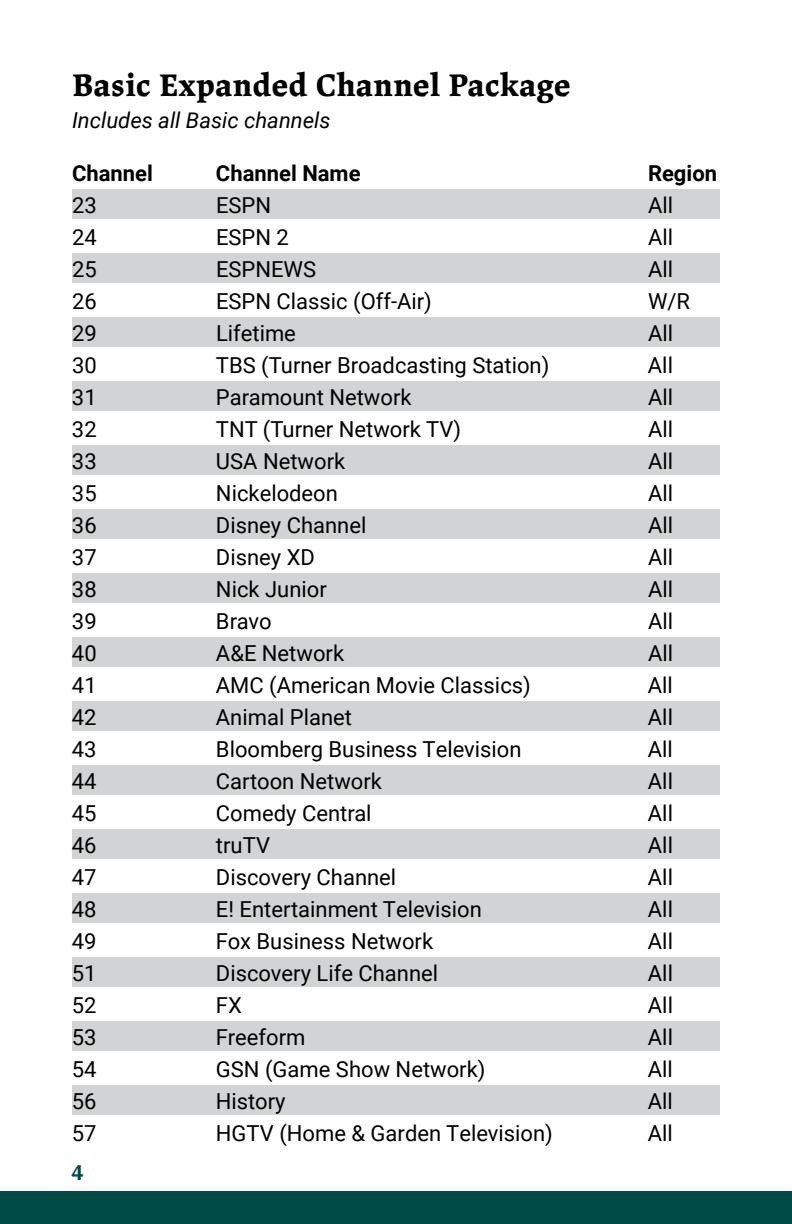
<style>
.page{position:relative;width:792px;height:1224px;background:#fff}
.page>*{position:absolute;margin:0;border:0;box-sizing:border-box;transform-origin:0 0}
.t1{font:700 32px "Lapture";color:#000}
.t2{font:22px "Roboto";color:#000}
.t3{font:italic 22px "Roboto";color:#000}
.t4{font:700 22px "Roboto";color:#000}
.t5{font:700 22px "Lapture";color:#004c46}
</style>
<div class="page">
<div style="left:72px;top:189px;width:648px;height:29px;background:#d1d3d4"></div>
<div style="left:72px;top:253px;width:648px;height:29px;background:#d1d3d4"></div>
<div style="left:72px;top:317px;width:648px;height:29px;background:#d1d3d4"></div>
<div style="left:72px;top:381px;width:648px;height:29px;background:#d1d3d4"></div>
<div style="left:72px;top:445px;width:648px;height:29px;background:#d1d3d4"></div>
<div style="left:72px;top:509px;width:648px;height:29px;background:#d1d3d4"></div>
<div style="left:72px;top:573px;width:648px;height:29px;background:#d1d3d4"></div>
<div style="left:72px;top:637px;width:648px;height:29px;background:#d1d3d4"></div>
<div style="left:72px;top:701px;width:648px;height:29px;background:#d1d3d4"></div>
<div style="left:72px;top:765px;width:648px;height:29px;background:#d1d3d4"></div>
<div style="left:72px;top:829px;width:648px;height:29px;background:#d1d3d4"></div>
<div style="left:72px;top:893px;width:648px;height:29px;background:#d1d3d4"></div>
<div style="left:72px;top:957px;width:648px;height:29px;background:#d1d3d4"></div>
<div style="left:72px;top:1021px;width:648px;height:29px;background:#d1d3d4"></div>
<div style="left:72px;top:1085px;width:648px;height:29px;background:#d1d3d4"></div>
<div style="left:0;top:1191px;width:792px;height:33px;background:#004c46"></div>
<h1 class="t1" style="left:72px;top:65px;width:500px">Basic Expanded Channel Package</h1>
<p class="t3" style="left:72px;top:104px;width:260px">Includes all Basic channels</p>
<p class="t4" style="left:72px;top:157px;width:82px">Channel</p>
<p class="t4" style="left:216px;top:157px;width:146px">Channel Name</p>
<p class="t4" style="left:648px;top:157px;width:71px">Region</p>
<p class="t2" style="left:72px;top:189px;width:26px">23</p>
<p class="t2" style="left:216px;top:189px;width:57px">ESPN</p>
<p class="t2" style="left:648px;top:189px;width:27px">All</p>
<p class="t2" style="left:72px;top:221px;width:26px">24</p>
<p class="t2" style="left:216px;top:221px;width:74px">ESPN 2</p>
<p class="t2" style="left:648px;top:221px;width:27px">All</p>
<p class="t2" style="left:72px;top:253px;width:26px">25</p>
<p class="t2" style="left:216px;top:253px;width:102px">ESPNEWS</p>
<p class="t2" style="left:648px;top:253px;width:27px">All</p>
<p class="t2" style="left:72px;top:285px;width:26px">26</p>
<p class="t2" style="left:216px;top:285px;width:217px">ESPN Classic (Off-Air)</p>
<p class="t2" style="left:648px;top:285px;width:44px">W/R</p>
<p class="t2" style="left:72px;top:317px;width:26px">29</p>
<p class="t2" style="left:216px;top:317px;width:81px">Lifetime</p>
<p class="t2" style="left:648px;top:317px;width:27px">All</p>
<p class="t2" style="left:72px;top:349px;width:26px">30</p>
<p class="t2" style="left:216px;top:349px;width:335px">TBS (Turner Broadcasting Station)</p>
<p class="t2" style="left:648px;top:349px;width:27px">All</p>
<p class="t2" style="left:72px;top:381px;width:26px">31</p>
<p class="t2" style="left:216px;top:381px;width:197px">Paramount Network</p>
<p class="t2" style="left:648px;top:381px;width:27px">All</p>
<p class="t2" style="left:72px;top:413px;width:26px">32</p>
<p class="t2" style="left:216px;top:413px;width:247px">TNT (Turner Network TV)</p>
<p class="t2" style="left:648px;top:413px;width:27px">All</p>
<p class="t2" style="left:72px;top:445px;width:26px">33</p>
<p class="t2" style="left:216px;top:445px;width:131px">USA Network</p>
<p class="t2" style="left:648px;top:445px;width:27px">All</p>
<p class="t2" style="left:72px;top:477px;width:26px">35</p>
<p class="t2" style="left:216px;top:477px;width:123px">Nickelodeon</p>
<p class="t2" style="left:648px;top:477px;width:27px">All</p>
<p class="t2" style="left:72px;top:509px;width:26px">36</p>
<p class="t2" style="left:216px;top:509px;width:152px">Disney Channel</p>
<p class="t2" style="left:648px;top:509px;width:27px">All</p>
<p class="t2" style="left:72px;top:541px;width:26px">37</p>
<p class="t2" style="left:216px;top:541px;width:100px">Disney XD</p>
<p class="t2" style="left:648px;top:541px;width:27px">All</p>
<p class="t2" style="left:72px;top:573px;width:26px">38</p>
<p class="t2" style="left:216px;top:573px;width:112px">Nick Junior</p>
<p class="t2" style="left:648px;top:573px;width:27px">All</p>
<p class="t2" style="left:72px;top:605px;width:26px">39</p>
<p class="t2" style="left:216px;top:605px;width:57px">Bravo</p>
<p class="t2" style="left:648px;top:605px;width:27px">All</p>
<p class="t2" style="left:72px;top:637px;width:26px">40</p>
<p class="t2" style="left:216px;top:637px;width:130px">A&amp;E Network</p>
<p class="t2" style="left:648px;top:637px;width:27px">All</p>
<p class="t2" style="left:72px;top:669px;width:26px">41</p>
<p class="t2" style="left:216px;top:669px;width:316px">AMC (American Movie Classics)</p>
<p class="t2" style="left:648px;top:669px;width:27px">All</p>
<p class="t2" style="left:72px;top:701px;width:26px">42</p>
<p class="t2" style="left:216px;top:701px;width:138px">Animal Planet</p>
<p class="t2" style="left:648px;top:701px;width:27px">All</p>
<p class="t2" style="left:72px;top:733px;width:26px">43</p>
<p class="t2" style="left:216px;top:733px;width:307px">Bloomberg Business Television</p>
<p class="t2" style="left:648px;top:733px;width:27px">All</p>
<p class="t2" style="left:72px;top:765px;width:26px">44</p>
<p class="t2" style="left:216px;top:765px;width:168px">Cartoon Network</p>
<p class="t2" style="left:648px;top:765px;width:27px">All</p>
<p class="t2" style="left:72px;top:797px;width:26px">45</p>
<p class="t2" style="left:216px;top:797px;width:157px">Comedy Central</p>
<p class="t2" style="left:648px;top:797px;width:27px">All</p>
<p class="t2" style="left:72px;top:829px;width:26px">46</p>
<p class="t2" style="left:216px;top:829px;width:56px">truTV</p>
<p class="t2" style="left:648px;top:829px;width:27px">All</p>
<p class="t2" style="left:72px;top:862px;width:26px">47</p>
<p class="t2" style="left:216px;top:862px;width:182px">Discovery Channel</p>
<p class="t2" style="left:648px;top:862px;width:27px">All</p>
<p class="t2" style="left:72px;top:894px;width:26px">48</p>
<p class="t2" style="left:216px;top:894px;width:267px">E! Entertainment Television</p>
<p class="t2" style="left:648px;top:894px;width:27px">All</p>
<p class="t2" style="left:72px;top:926px;width:26px">49</p>
<p class="t2" style="left:216px;top:926px;width:219px">Fox Business Network</p>
<p class="t2" style="left:648px;top:926px;width:27px">All</p>
<p class="t2" style="left:72px;top:958px;width:26px">51</p>
<p class="t2" style="left:216px;top:958px;width:224px">Discovery Life Channel</p>
<p class="t2" style="left:648px;top:958px;width:27px">All</p>
<p class="t2" style="left:72px;top:990px;width:26px">52</p>
<p class="t2" style="left:216px;top:990px;width:27px">FX</p>
<p class="t2" style="left:648px;top:990px;width:27px">All</p>
<p class="t2" style="left:72px;top:1022px;width:26px">53</p>
<p class="t2" style="left:216px;top:1022px;width:91px">Freeform</p>
<p class="t2" style="left:648px;top:1022px;width:27px">All</p>
<p class="t2" style="left:72px;top:1054px;width:26px">54</p>
<p class="t2" style="left:216px;top:1054px;width:271px">GSN (Game Show Network)</p>
<p class="t2" style="left:648px;top:1054px;width:27px">All</p>
<p class="t2" style="left:72px;top:1086px;width:26px">56</p>
<p class="t2" style="left:216px;top:1086px;width:71px">History</p>
<p class="t2" style="left:648px;top:1086px;width:27px">All</p>
<p class="t2" style="left:72px;top:1118px;width:26px">57</p>
<p class="t2" style="left:216px;top:1118px;width:338px">HGTV (Home &amp; Garden Television)</p>
<p class="t2" style="left:648px;top:1118px;width:27px">All</p>
<p class="t5" style="left:72px;top:1159px;width:13px">4</p>
</div>
